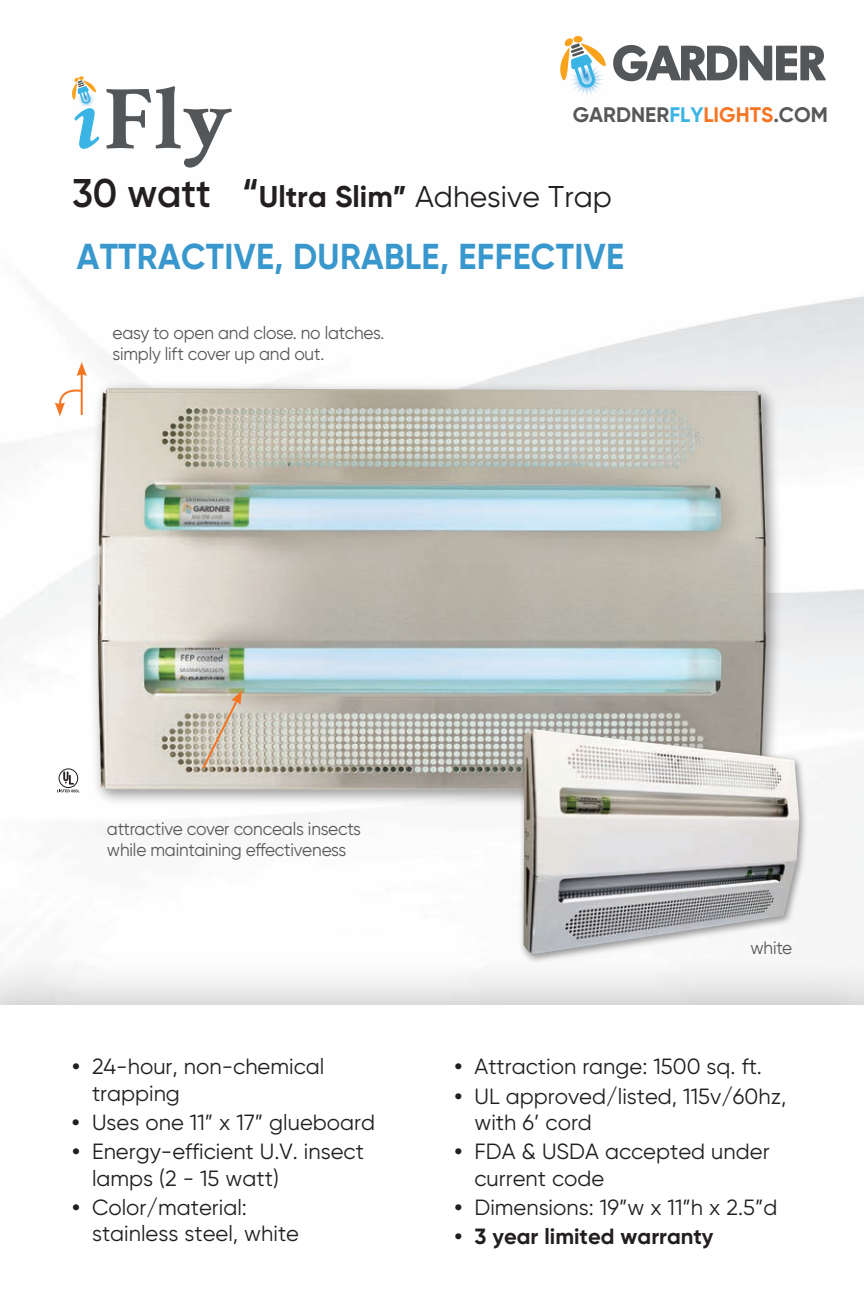
<style>
.page{position:relative;width:864px;height:1296px;background:#fff}
.page>*{position:absolute;margin:0;border:0;box-sizing:border-box;transform-origin:0 0}
.t1{font:700 36px "Gilroy";letter-spacing:.01em;color:#3897cc;scale:.94 1}
.t2{font:30px "Gilroy";color:#231f20}
.t3{font:22px/26.4px "Gilroy";color:#231f20}
.t4{font:700 22px "Gilroy";color:#231f20}
.t5{font:700 21px "Gilroy";color:#57585a}
.t6{font:18px/21.6px "Gilroy";letter-spacing:-.01em;color:#57585a;scale:.96 1}
.s1{color:#3ab4e5}
.s2{color:#f57523}
.s3{font-weight:600;font-size:40px}
.s4{font-weight:700}
</style>
<div class="page">
<img style="left:0;top:37px;width:864px;height:852px">
<div style="left:0;top:954px;width:864px;height:342px;background:#231f20;opacity:.45"></div>
<div style="left:0;top:1006px;width:864px;height:290px;background:#fff"></div>
<div style="left:89px;top:381px;width:693px;height:426px;background:#231f20;opacity:.45"></div>
<img style="left:97px;top:388px;width:670px;height:403px">
<div style="left:519px;top:725px;width:289px;height:239px;background:#231f20;opacity:.45"></div>
<img style="left:524px;top:729px;width:275px;height:226px">
<div style="left:59px;top:768px;width:19px;height:20px;border:1px solid #231f20;border-radius:50%"></div>
<svg style="left:57px;top:772px;width:23px;height:20px"></svg>
<svg style="left:72px;top:76px;width:27px;height:73px"></svg>
<svg style="left:106px;top:86px;width:126px;height:82px"></svg>
<hr style="left:81px;top:373px;width:2px;height:42px;background:#f57523">
<svg style="left:77px;top:362px;width:10px;height:14px"></svg>
<svg style="left:55px;top:387px;width:29px;height:29px"></svg>
<svg style="left:201px;top:690px;width:41px;height:81px;background:#cbbead"></svg>
<svg style="left:573px;top:36px;width:10px;height:7px"></svg>
<svg style="left:560px;top:38px;width:266px;height:62px"></svg>
<p class="t5" style="left:573px;top:102px;width:257px">GARDNER<span class="s1">FLY</span><span class="s2">LIGHTS</span>.COM</p>
<p class="t2" style="left:72px;top:178px;width:541px"><span class="s3">30 watt “</span><span class="s4">Ultra Slim”</span> Adhesive Trap</p>
<p class="t1" style="left:77px;top:234px;width:584px">ATTRACTIVE, DURABLE, EFFECTIVE</p>
<p class="t6" style="left:112px;top:322px;width:285px">easy to open and close. no latches. simply lift cover up and out.</p>
<p class="t6" style="left:107px;top:818px;width:266px">attractive cover conceals insects while maintaining effectiveness</p>
<p class="t3" style="left:92px;top:1053px;width:234px;text-indent:-20px"><span class="s4">•</span> 24-hour, non-chemical trapping</p>
<p class="t3" style="left:72px;top:1109px;width:305px"><span class="s4">•</span> Uses one 11” x 17” glueboard</p>
<p class="t3" style="left:92px;top:1138px;width:274px;text-indent:-20px"><span class="s4">•</span> Energy-efficient U.V. insect lamps (2 - 15 watt)</p>
<p class="t3" style="left:92px;top:1194px;width:209px;text-indent:-20px"><span class="s4">•</span> Color/material: stainless steel, white</p>
<p class="t6" style="left:750px;top:937px;width:45px">white</p>
<p class="t3" style="left:454px;top:1053px;width:309px"><span class="s4">•</span> Attraction range: 1500 sq. ft.</p>
<p class="t3" style="left:475px;top:1082px;width:313px;text-indent:-20px"><span class="s4">•</span> UL approved/listed, 115v/60hz, with 6’ cord</p>
<p class="t3" style="left:475px;top:1138px;width:297px;text-indent:-20px"><span class="s4">•</span> FDA &amp; USDA accepted under current code</p>
<p class="t3" style="left:454px;top:1194px;width:324px"><span class="s4">•</span> Dimensions: 19”w x 11”h x 2.5”d</p>
<p class="t4" style="left:454px;top:1223px;width:261px">• 3 year limited warranty</p>
</div>
